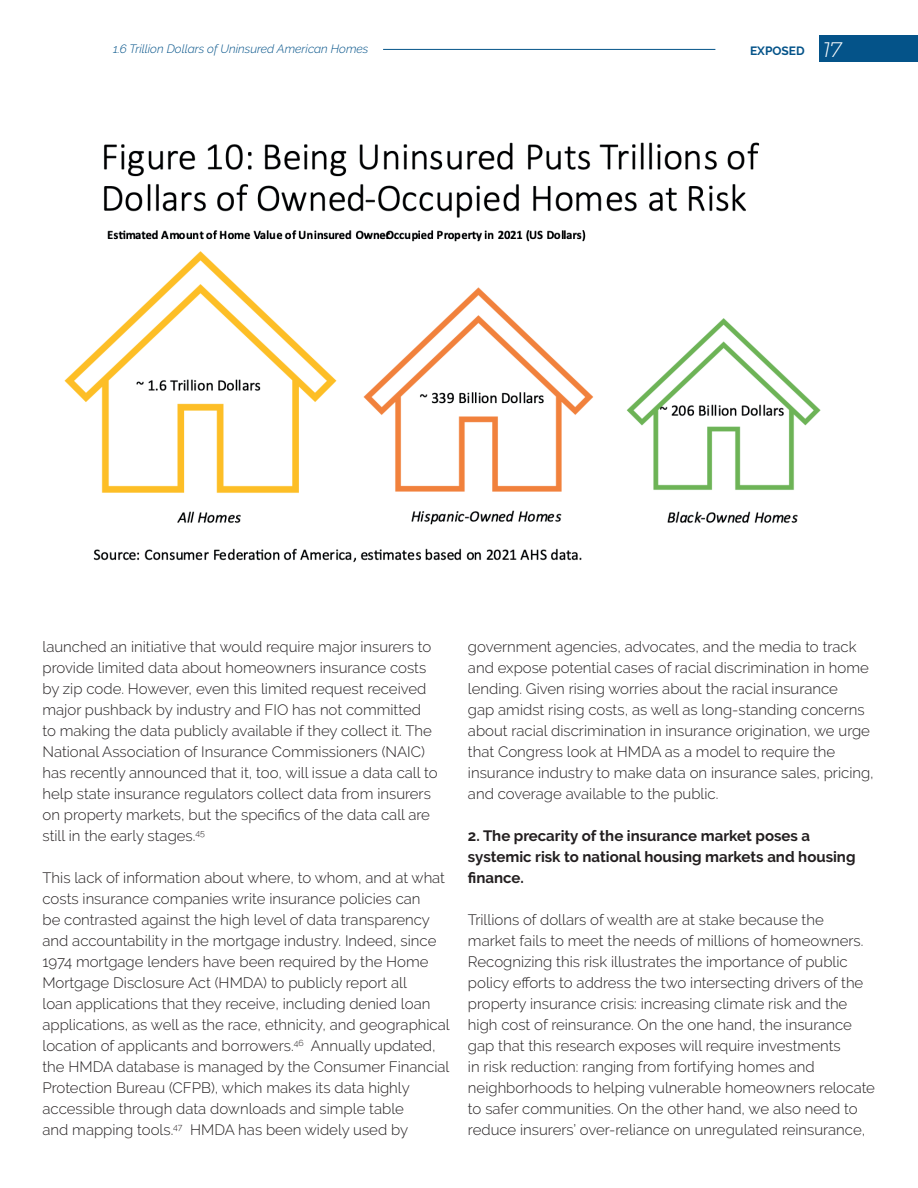
<style>
.page{position:relative;width:918px;height:1188px;background:#fff}
.page>*{position:absolute;margin:0;border:0;box-sizing:border-box;transform-origin:0 0}
.t1{font:300 15px/21px "Raleway";color:#231f20}
.t2{font:700 15px/21px "Raleway";color:#231f20}
.t3{font:italic 300 12px "Raleway";color:#045389}
.t4{font:700 12px "Raleway";color:#045389}
.s1{font-family:"Montserrat";font-weight:300;font-style:italic;font-size:21px;color:#fff}
</style>
<div class="page">
<img style="left:64px;top:142px;width:757px;height:421px">
<div style="left:820px;top:35px;width:98px;height:26px;background:#045389"></div>
<hr style="left:383px;top:49px;width:332px;height:1px;background:#045389">
<p class="t3" style="left:113px;top:42px;width:257px">1.6 Trillion Dollars of Uninsured American Homes</p>
<p class="t4" style="left:750px;top:44px;width:93px">EXPOSED <span class="s1">17</span></p>
<p class="t1" style="left:43px;top:636px;width:397px">launched an initiative that would require major insurers to provide limited data about homeowners insurance costs by zip code. However, even this limited request received major pushback by industry and FIO has not committed to making the data publicly available if they collect it. The National Association of Insurance Commissioners (NAIC) has recently announced that it, too, will issue a data call to help state insurance regulators collect data from insurers on property markets, but the specifics of the data call are still in the early stages.<sup>45</sup></p>
<p class="t1" style="left:43px;top:867px;width:409px">This lack of information about where, to whom, and at what costs insurance companies write insurance policies can<br>be contrasted against the high level of data transparency and accountability in the mortgage industry. Indeed, since 1974 mortgage lenders have been required by the Home Mortgage Disclosure Act (HMDA) to publicly report all<br>loan applications that they receive, including denied loan applications, as well as the race, ethnicity, and geographical location of applicants and borrowers.<sup>46</sup> Annually updated, the HMDA database is managed by the Consumer Financial Protection Bureau (CFPB), which makes its data highly accessible through data downloads and simple table<br>and mapping tools.<sup>47</sup> HMDA has been widely used by</p>
<p class="t1" style="left:468px;top:636px;width:407px">government agencies, advocates, and the media to track and expose potential cases of racial discrimination in home lending. Given rising worries about the racial insurance<br>gap amidst rising costs, as well as long-standing concerns about racial discrimination in insurance origination, we urge that Congress look at HMDA as a model to require the insurance industry to make data on insurance sales, pricing, and coverage available to the public.</p>
<p class="t2" style="left:468px;top:826px;width:389px">2. The precarity of the insurance market poses a systemic risk to national housing markets and housing finance.</p>
<p class="t1" style="left:468px;top:909px;width:409px">Trillions of dollars of wealth are at stake because the market fails to meet the needs of millions of homeowners.<br>Recognizing this risk illustrates the importance of public policy efforts to address the two intersecting drivers of the property insurance crisis: increasing climate risk and the high cost of reinsurance. On the one hand, the insurance gap that this research exposes will require investments<br>in risk reduction: ranging from fortifying homes and neighborhoods to helping vulnerable homeowners relocate to safer communities. On the other hand, we also need to reduce insurers’ over-reliance on unregulated reinsurance,</p>
</div>
